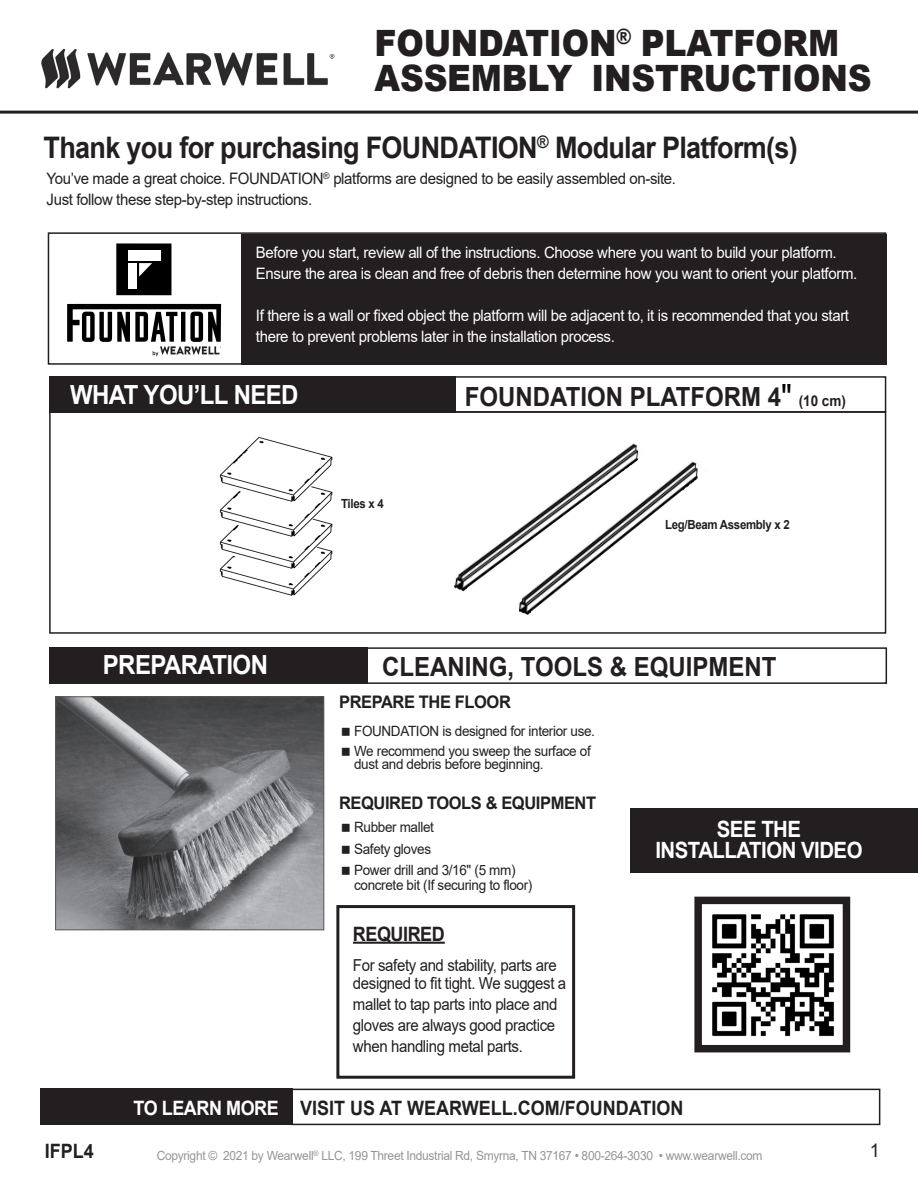
<style>
.page{position:relative;width:918px;height:1188px;background:#fff}
.page>*{position:absolute;margin:0;border:0;box-sizing:border-box;transform-origin:0 0}
.t1{font:900 36.3px "Arial";letter-spacing:-.005em;color:#231f20;scale:.91 1}
.t2{font:700 29.7px "Arial";letter-spacing:-.025em;color:#231f20;scale:.91 1}
.t3{font:700 26.4px "Arial";color:#231f20;scale:.91 1}
.t4{font:700 26.4px "Arial";letter-spacing:-.025em;color:#fff;scale:.91 1}
.t5{font:700 22.5px "Arial";letter-spacing:-.025em;color:#fff;scale:.91 1}
.t6{font:700 19.8px "Arial";color:#231f20;scale:.91 1}
.t7{font:700 19.8px "Arial";letter-spacing:-.025em;color:#fff;scale:.91 1}
.t8{font:700 19.8px "Arial";letter-spacing:-.025em;color:#231f20;scale:.91 1}
.Bullet_Points{font:18.9px "Arial";color:#231f20;scale:.95 1}
.t9{font:700 17.4px "Arial";letter-spacing:-.025em;color:#231f20;scale:.95 1}
.t10{font:16.5px/21px "Arial";letter-spacing:-.025em;color:#231f20;scale:.91 1}
.t11{font:15.75px/21px "Arial";letter-spacing:-.025em;color:#fff;scale:.95 1}
.t12{font:15.75px "Arial";letter-spacing:-.025em;color:#231f20;scale:.95 1}
.t13{font:700 14.85px "Arial";color:#231f20;scale:.91 1}
.t14{font:14.1px/13.5px "Arial";letter-spacing:-.025em;color:#231f20;scale:.95 1}
.t15{font:12.6px "Arial";letter-spacing:-.025em;color:#939598;scale:.95 1}
.t16{font:700 12.6px "Arial";letter-spacing:-.025em;color:#231f20;scale:.91 1}
.s1{font-family:"Nimbus San";font-weight:400;font-size:33px;color:#040503}
</style>
<div class="page">
<div style="left:241px;top:234px;width:645px;height:131px;background:#231f20"></div>
<div style="left:49px;top:647px;width:319px;height:37px;background:#231f20"></div>
<hr style="left:0;top:111px;width:918px;height:3px;background:#231f20">
<img style="left:57px;top:699px;width:265px;height:229px">
<div style="left:55px;top:697px;width:269px;height:233px;border:1px solid #57585a"></div>
<hr style="left:353px;top:942px;width:92px;height:2px;background:#231f20">
<img style="left:41px;top:49px;width:294px;height:40px">
<div style="left:336px;top:905px;width:239px;height:174px;border:3px solid #231f20"></div>
<div style="left:49px;top:376px;width:407px;height:37px;background:#231f20"></div>
<div style="left:631px;top:809px;width:287px;height:64px;background:#231f20"></div>
<div style="left:346px;top:376px;width:540px;height:37px;border:2px solid #231f20"></div>
<div style="left:357px;top:647px;width:530px;height:37px;border:2px solid #231f20"></div>
<div style="left:48px;top:232px;width:838px;height:133px;border:2px solid #231f20"></div>
<div style="left:49px;top:411px;width:837px;height:223px;border:2px solid #231f20"></div>
<img style="left:453px;top:443px;width:186px;height:148px">
<img style="left:519px;top:460px;width:179px;height:155px">
<img style="left:220px;top:574px;width:96px;height:22px">
<img style="left:219px;top:542px;width:114px;height:32px">
<img style="left:219px;top:507px;width:114px;height:35px">
<img style="left:219px;top:437px;width:114px;height:70px">
<div style="left:116px;top:243px;width:55px;height:52px;background:#000"></div>
<div style="left:128px;top:250px;width:33px;height:11px;background:#fff"></div>
<div style="left:128px;top:263px;width:8px;height:26px;background:#fff"></div>
<svg style="left:139px;top:263px;width:13px;height:14px"></svg>
<svg style="left:67px;top:304px;width:154px;height:52px"></svg>
<div style="left:41px;top:1089px;width:252px;height:36px;background:#231f20"></div>
<div style="left:291px;top:1089px;width:589px;height:36px;border:2px solid #231f20"></div>
<img style="left:712px;top:914px;width:122px;height:123px">
<div style="left:694px;top:897px;width:156px;height:155px;border:8px solid #231f20"></div>
<p class="t1" style="left:375px;top:17px;width:512px">FOUNDATION<sup>®</sup> PLATFORM</p>
<p class="t1" style="left:375px;top:51px;width:548px">ASSEMBLY INSTRUCTIONS</p>
<p class="t2" style="left:44px;top:126px;width:830px">Thank you for purchasing FOUNDATION<sup>®</sup> Modular Platform(s)</p>
<p class="t12" style="left:47px;top:168px;width:664px">You’ve made a great choice. FOUNDATION<sup>®</sup> platforms are designed to be easily assembled on-site.</p>
<p class="t12" style="left:47px;top:189px;width:281px">Just follow these step-by-step instructions.</p>
<p class="t11" style="left:256px;top:242px;width:634px">Before you start, review all of the instructions. Choose where you want to build your platform.<br>Ensure the area is clean and free of debris then determine how you want to orient your platform.</p>
<p class="t11" style="left:256px;top:305px;width:626px">If there is a wall or fixed object the platform will be adjacent to, it is recommended that you start there to prevent problems later in the installation process.</p>
<p class="t4" style="left:70px;top:376px;width:252px">WHAT YOU’LL NEED</p>
<p class="t16" style="left:341px;top:495px;width:48px">Tiles x 4</p>
<p class="t3" style="left:465px;top:378px;width:361px">FOUNDATION PLATFORM 4<span class="s1">"</span></p>
<p class="t13" style="left:799px;top:390px;width:53px">(10 cm)</p>
<p class="t16" style="left:665px;top:516px;width:139px">Leg/Beam Assembly x 2</p>
<p class="t4" style="left:103px;top:646px;width:183px">PREPARATION</p>
<p class="t3" style="left:382px;top:649px;width:435px">CLEANING, TOOLS &amp; EQUIPMENT</p>
<p class="t9" style="left:339px;top:690px;width:182px">PREPARE THE FLOOR</p>
<p class="t14" style="left:354px;top:724px;width:255px">FOUNDATION is designed for interior use.</p>
<p class="t14" style="left:354px;top:744px;width:251px">We recommend you sweep the surface of dust and debris before beginning.</p>
<p class="t9" style="left:339px;top:791px;width:272px">REQUIRED TOOLS &amp; EQUIPMENT</p>
<p class="t14" style="left:354px;top:820px;width:86px">Rubber mallet</p>
<p class="t14" style="left:354px;top:842px;width:83px">Safety gloves</p>
<p class="t14" style="left:354px;top:863px;width:189px;line-height:15px">Power drill and 3/16" (5 mm) concrete bit (If securing to floor)</p>
<p class="t8" style="left:353px;top:920px;width:102px">REQUIRED</p>
<p class="t10" style="left:353px;top:956px;width:236px;line-height:18px">For safety and stability, parts are designed to fit tight. We suggest a</p>
<p class="t10" style="left:353px;top:993px;width:226px">mallet to tap parts into place and gloves are always good practice when handling metal parts.</p>
<p class="t5" style="left:717px;top:813px;width:94px">SEE THE</p>
<p class="t5" style="left:655px;top:835px;width:229px">INSTALLATION VIDEO</p>
<p class="t7" style="left:134px;top:1094px;width:161px">TO LEARN MORE</p>
<p class="t6" style="left:300px;top:1094px;width:423px">VISIT US AT WEARWELL.COM/FOUNDATION</p>
<p class="t6" style="left:45px;top:1137px;width:55px">IFPL4</p>
<p class="Bullet_Points" style="left:870px;top:1138px;width:12px">1</p>
<p class="t15" style="left:157px;top:1147px;width:639px">Copyright © 2021 by Wearwell<sup>®</sup> LLC, 199 Threet Industrial Rd, Smyrna, TN 37167 • 800-264-3030 • www.wearwell.com</p>
</div>
